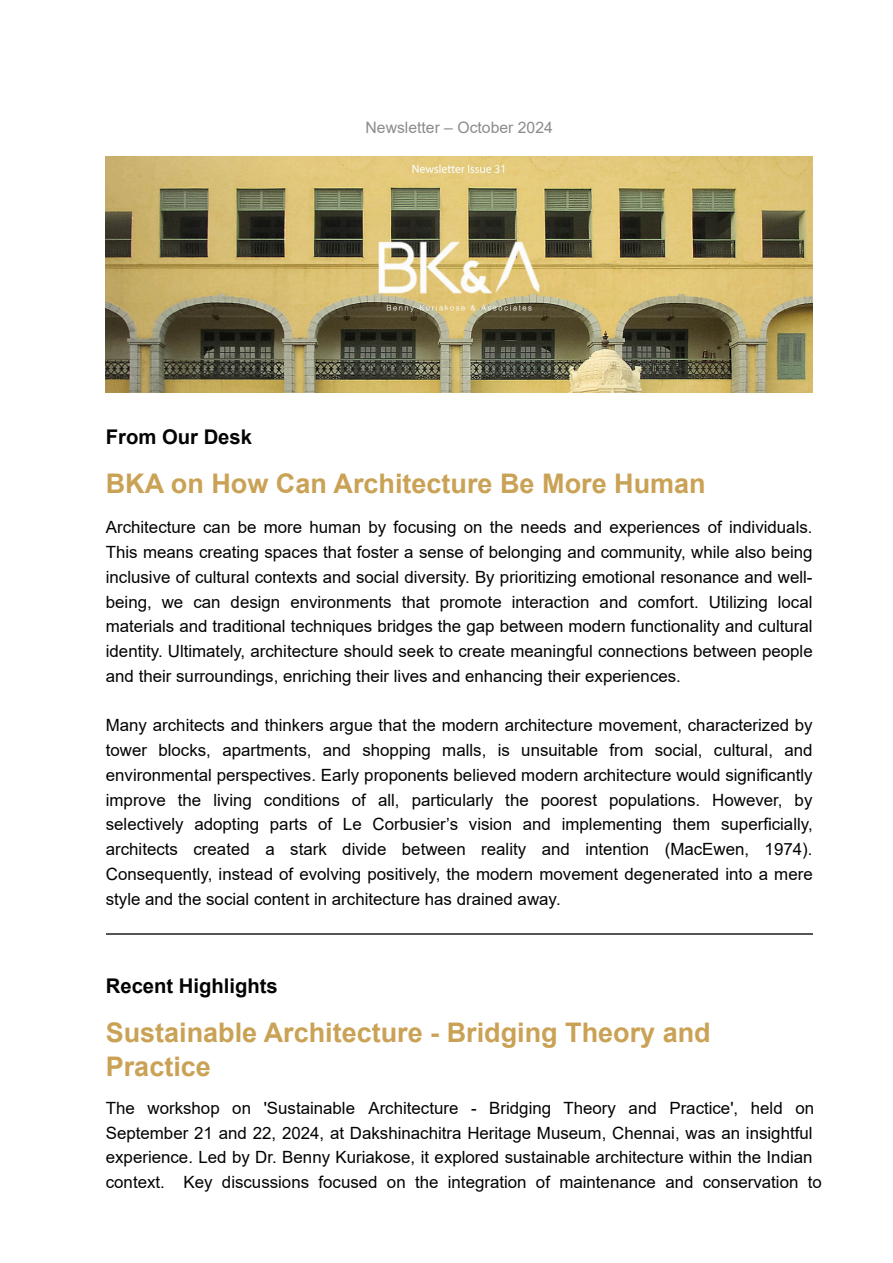
<style>
.page{position:relative;width:893px;height:1263px;background:#fff}
.page>*{position:absolute;margin:0;border:0;box-sizing:border-box;transform-origin:0 0}
.t1{font:700 27px/33.8px "Arial";color:#caa256}
.t2{font:700 20.25px "Arial";color:#030303}
.t3{font:16.8px/24.8px "Arial";color:#030303;text-align:justify}
.t4{font:15.75px "Arial";color:#8e8b8b}
</style>
<div class="page">
<img style="left:106px;top:156px;width:706px;height:237px">
<hr style="left:106px;top:934px;width:706px;height:1px;background:#555">
<p class="t4" style="left:365px;top:121px;width:189px">Newsletter – October 2024</p>
<p class="t2" style="left:106px;top:430px;width:148px">From Our Desk</p>
<h1 class="t1" style="left:106px;top:469px;width:601px">BKA on How Can Architecture Be More Human</h1>
<p class="t3" style="left:106px;top:517px;width:708px">Architecture can be more human by focusing on the needs and experiences of individuals.<br>This means creating spaces that foster a sense of belonging and community, while also being inclusive of cultural contexts and social diversity. By prioritizing emotional resonance and well&shy;being, we can design environments that promote interaction and comfort. Utilizing local materials and traditional techniques bridges the gap between modern functionality and cultural identity. Ultimately, architecture should seek to create meaningful connections between people and their surroundings, enriching their lives and enhancing their experiences.</p>
<p class="t3" style="left:106px;top:715px;width:708px">Many architects and thinkers argue that the modern architecture movement, characterized by tower blocks, apartments, and shopping malls, is unsuitable from social, cultural, and environmental perspectives. Early proponents believed modern architecture would significantly improve the living conditions of all, particularly the poorest populations. However, by selectively adopting parts of Le Corbusier’s vision and implementing them superficially, architects created a stark divide between reality and intention (MacEwen, 1974).<br>Consequently, instead of evolving positively, the modern movement degenerated into a mere style and the social content in architecture has drained away.</p>
<p class="t2" style="left:106px;top:979px;width:173px">Recent Highlights</p>
<h1 class="t1" style="left:106px;top:1018px;width:606px">Sustainable Architecture - Bridging Theory and<br>Practice</h1>
<p class="t3" style="left:106px;top:1097px;width:717px;text-align:left">The workshop on 'Sustainable Architecture - Bridging Theory and Practice', held on September 21 and 22, 2024, at Dakshinachitra Heritage Museum, Chennai, was an insightful experience. Led by Dr. Benny Kuriakose, it explored sustainable architecture within the Indian context. Key discussions focused on the integration of maintenance and conservation to</p>
</div>
